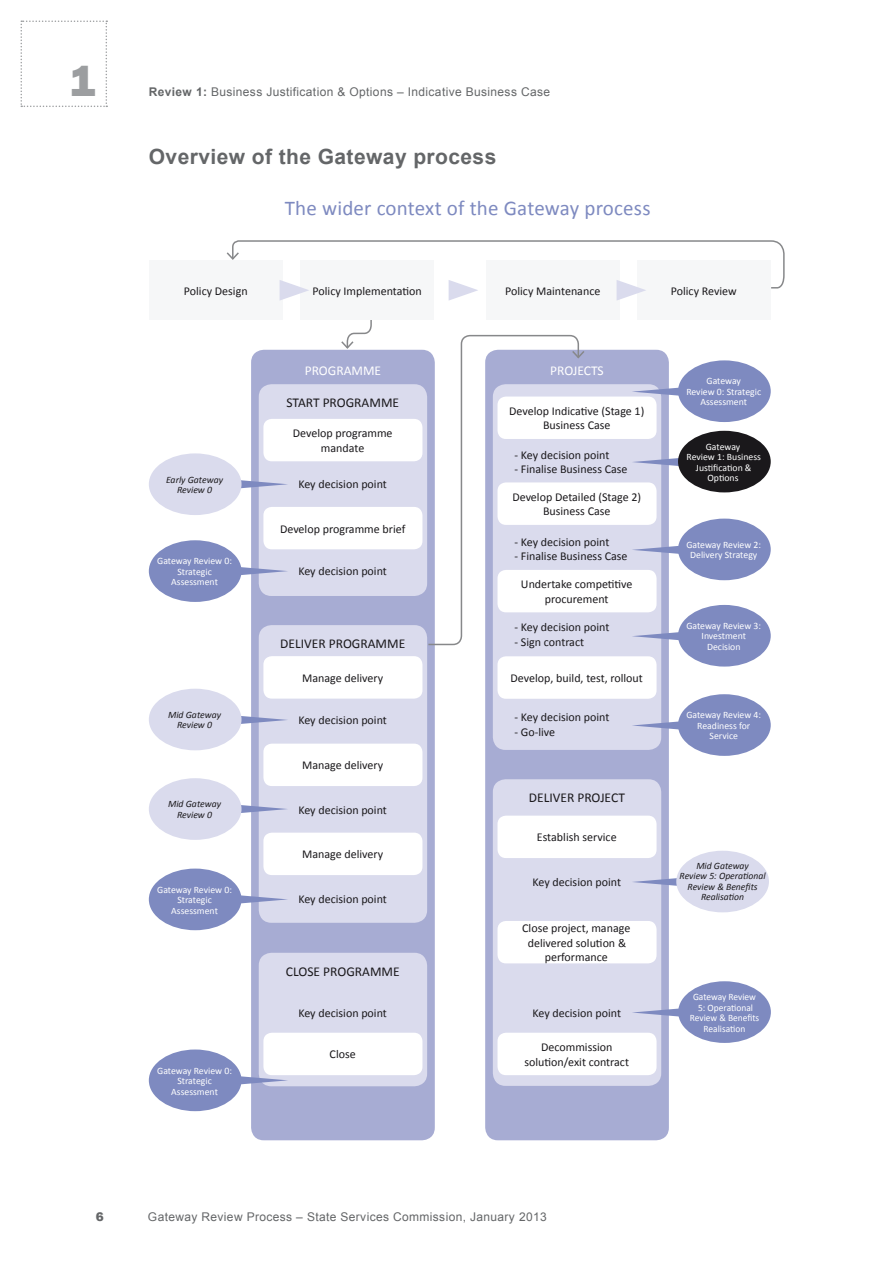
<style>
.page{position:relative;width:893px;height:1263px;background:#fff}
.page>*{position:absolute;margin:0;border:0;box-sizing:border-box;transform-origin:0 0}
.t1{font:800 45px "Franklin Gothic";color:#9c9ea0}
.t2{font:21px "Calibri";letter-spacing:.01em;color:#7e8ac0}
.t3{font:700 21px "Arial";letter-spacing:.02em;color:#646668}
.t4{font:13.5px "Calibri";color:#1a181b}
.t5{font:13.5px "Calibri";color:#fff}
.t6{font:12px/14.4px "Calibri";color:#1a181b;text-align:center}
.t7{font:12px "Arial";letter-spacing:.03em;color:#646668}
.t8{font:900 12px "Arial";color:#646668}
.t9{font:9.75px/10.5px "Calibri";color:#fff;text-align:center}
.t10{font:italic 9.75px/10.5px "Calibri";color:#1a181b;text-align:center}
.s1{font-weight:700}
</style>
<div class="page">
<svg style="left:21px;top:21px;width:86px;height:86px"></svg>
<svg style="left:340px;top:320px;width:33px;height:30px"></svg>
<div style="left:149px;top:260px;width:134px;height:60px;background:#f6f7f8"></div>
<div style="left:300px;top:260px;width:134px;height:60px;background:#f6f7f8"></div>
<div style="left:486px;top:260px;width:134px;height:60px;background:#f6f7f8"></div>
<div style="left:251px;top:350px;width:184px;height:790px;background:#a7acd3;border-radius:13px"></div>
<div style="left:259px;top:384px;width:168px;height:212px;background:#dadbed;border-radius:13px"></div>
<div style="left:259px;top:625px;width:168px;height:298px;background:#dadbed;border-radius:13px"></div>
<div style="left:259px;top:953px;width:168px;height:133px;background:#dadbed;border-radius:13px"></div>
<div style="left:263px;top:419px;width:159px;height:42px;background:#fff;border-radius:9px"></div>
<div style="left:263px;top:507px;width:159px;height:42px;background:#fff;border-radius:9px"></div>
<div style="left:263px;top:656px;width:159px;height:43px;background:#fff;border-radius:9px"></div>
<div style="left:263px;top:744px;width:159px;height:42px;background:#fff;border-radius:9px"></div>
<div style="left:263px;top:833px;width:159px;height:42px;background:#fff;border-radius:9px"></div>
<div style="left:263px;top:1033px;width:159px;height:42px;background:#fff;border-radius:9px"></div>
<div style="left:485px;top:350px;width:184px;height:790px;background:#a7acd3;border-radius:13px"></div>
<div style="left:493px;top:384px;width:168px;height:366px;background:#dadbed;border-radius:13px"></div>
<div style="left:493px;top:779px;width:168px;height:307px;background:#dadbed;border-radius:13px"></div>
<div style="left:497px;top:396px;width:160px;height:43px;background:#fff;border-radius:9px"></div>
<div style="left:497px;top:482px;width:160px;height:43px;background:#fff;border-radius:9px"></div>
<div style="left:497px;top:570px;width:160px;height:42px;background:#fff;border-radius:9px"></div>
<div style="left:497px;top:656px;width:160px;height:43px;background:#fff;border-radius:9px"></div>
<div style="left:497px;top:816px;width:160px;height:42px;background:#fff;border-radius:9px"></div>
<div style="left:497px;top:1033px;width:160px;height:42px;background:#fff;border-radius:9px"></div>
<div style="left:497px;top:921px;width:160px;height:42px;background:#fff;border-radius:9px"></div>
<div style="left:637px;top:260px;width:134px;height:60px;background:#f6f7f8"></div>
<svg style="left:632px;top:387px;width:46px;height:9px"></svg>
<div style="left:678px;top:360px;width:93px;height:62px;background:#7e8ac0;border-radius:50%"></div>
<svg style="left:633px;top:458px;width:45px;height:8px"></svg>
<div style="left:678px;top:431px;width:93px;height:61px;background:#1a181b;border-radius:50%"></div>
<svg style="left:632px;top:545px;width:46px;height:9px"></svg>
<div style="left:678px;top:519px;width:93px;height:61px;background:#7e8ac0;border-radius:50%"></div>
<svg style="left:632px;top:632px;width:47px;height:9px"></svg>
<div style="left:678px;top:605px;width:93px;height:61px;background:#7e8ac0;border-radius:50%"></div>
<svg style="left:632px;top:1008px;width:46px;height:9px"></svg>
<svg style="left:632px;top:721px;width:46px;height:9px"></svg>
<div style="left:678px;top:694px;width:93px;height:62px;background:#7e8ac0;border-radius:50%"></div>
<svg style="left:633px;top:877px;width:43px;height:9px"></svg>
<svg style="left:242px;top:480px;width:46px;height:9px"></svg>
<div style="left:149px;top:453px;width:93px;height:62px;background:#dadbed;border-radius:50%"></div>
<div style="left:149px;top:540px;width:93px;height:62px;background:#7e8ac0;border-radius:50%"></div>
<div style="left:149px;top:868px;width:93px;height:62px;background:#7e8ac0;border-radius:50%"></div>
<div style="left:149px;top:1049px;width:93px;height:62px;background:#7e8ac0;border-radius:50%"></div>
<svg style="left:241px;top:567px;width:47px;height:9px"></svg>
<svg style="left:242px;top:715px;width:45px;height:9px"></svg>
<svg style="left:242px;top:804px;width:45px;height:9px"></svg>
<svg style="left:241px;top:895px;width:47px;height:9px"></svg>
<svg style="left:241px;top:1076px;width:47px;height:9px"></svg>
<svg style="left:427px;top:334px;width:153px;height:312px"></svg>
<svg style="left:571px;top:349px;width:15px;height:11px"></svg>
<svg style="left:226px;top:240px;width:559px;height:61px"></svg>
<div style="left:149px;top:689px;width:93px;height:61px;background:#dadbed;border-radius:50%"></div>
<div style="left:149px;top:778px;width:93px;height:62px;background:#dadbed;border-radius:50%"></div>
<div style="left:678px;top:981px;width:93px;height:62px;background:#7e8ac0;border-radius:50%"></div>
<div style="left:676px;top:851px;width:93px;height:61px;background:#dadbed;border-radius:50%"></div>
<h1 class="t1" style="left:69px;top:51px;width:28px">1</h1>
<p class="t7" style="left:149px;top:85px;width:403px"><span class="s1">Review 1:</span> Business Justification &amp; Options – Indicative Business Case</p>
<h2 class="t3" style="left:149px;top:143px;width:349px">Overview of the Gateway process</h2>
<h2 class="t2" style="left:285px;top:195px;width:367px">The wider context of the Gateway process</h2>
<p class="t6" style="left:184px;top:284px;width:65px">Policy Design</p>
<p class="t6" style="left:313px;top:284px;width:111px">Policy Implementation</p>
<p class="t6" style="left:505px;top:284px;width:97px">Policy Maintenance</p>
<p class="t6" style="left:671px;top:284px;width:67px">Policy Review</p>
<p class="t10" style="left:166px;top:474px;width:59px">Early Gateway<br>Review 0</p>
<p class="t9" style="left:157px;top:556px;width:76px">Gateway Review 0:<br>Strategic<br>Assessment</p>
<p class="t10" style="left:168px;top:709px;width:55px">Mid Gateway<br>Review 0</p>
<p class="t10" style="left:168px;top:798px;width:55px">Mid Gateway<br>Review 0</p>
<p class="t9" style="left:157px;top:884px;width:76px">Gateway Review 0:<br>Strategic<br>Assessment</p>
<p class="t9" style="left:157px;top:1065px;width:76px">Gateway Review 0:<br>Strategic<br>Assessment</p>
<p class="t5" style="left:305px;top:362px;width:78px">PROGRAMME</p>
<p class="t4" style="left:286px;top:394px;width:114px">START PROGRAMME</p>
<p class="t6" style="left:293px;top:426px;width:101px">Develop programme mandate</p>
<p class="t6" style="left:298px;top:477px;width:90px">Key decision point</p>
<p class="t6" style="left:280px;top:521px;width:127px">Develop programme brief</p>
<p class="t6" style="left:298px;top:564px;width:90px">Key decision point</p>
<p class="t4" style="left:280px;top:635px;width:127px">DELIVER PROGRAMME</p>
<p class="t6" style="left:302px;top:671px;width:83px">Manage delivery</p>
<p class="t6" style="left:298px;top:713px;width:90px">Key decision point</p>
<p class="t6" style="left:302px;top:758px;width:83px">Manage delivery</p>
<p class="t6" style="left:298px;top:802px;width:90px">Key decision point</p>
<p class="t6" style="left:302px;top:847px;width:83px">Manage delivery</p>
<p class="t6" style="left:298px;top:892px;width:90px">Key decision point</p>
<p class="t4" style="left:286px;top:963px;width:115px">CLOSE PROGRAMME</p>
<p class="t6" style="left:298px;top:1005px;width:90px">Key decision point</p>
<p class="t6" style="left:330px;top:1047px;width:28px">Close</p>
<p class="t5" style="left:550px;top:362px;width:55px">PROJECTS</p>
<p class="t6" style="left:509px;top:405px;width:137px">Develop Indicative (Stage 1)<br>Business Case</p>
<p class="t6" style="left:514px;top:447px;width:96px">- Key decision point</p>
<p class="t6" style="left:514px;top:462px;width:115px">- Finalise Business Case</p>
<p class="t6" style="left:512px;top:491px;width:130px">Develop Detailed (Stage 2)<br>Business Case</p>
<p class="t6" style="left:514px;top:535px;width:96px">- Key decision point</p>
<p class="t6" style="left:514px;top:549px;width:115px">- Finalise Business Case</p>
<p class="t6" style="left:521px;top:578px;width:113px">Undertake competitive procurement</p>
<p class="t6" style="left:514px;top:620px;width:96px">- Key decision point</p>
<p class="t6" style="left:514px;top:635px;width:71px">- Sign contract</p>
<p class="t6" style="left:511px;top:671px;width:134px">Develop, build, test, rollout</p>
<p class="t6" style="left:514px;top:710px;width:96px">- Key decision point</p>
<p class="t6" style="left:514px;top:724px;width:42px">- Go-live</p>
<p class="t4" style="left:529px;top:789px;width:98px">DELIVER PROJECT</p>
<p class="t6" style="left:537px;top:830px;width:81px">Establish service</p>
<p class="t6" style="left:532px;top:875px;width:90px">Key decision point</p>
<p class="t6" style="left:522px;top:921px;width:110px">Close project, manage delivered solution &amp; performance</p>
<p class="t6" style="left:532px;top:1005px;width:90px">Key decision point</p>
<p class="t6" style="left:524px;top:1040px;width:106px">Decommission solution/exit contract</p>
<p class="t9" style="left:686px;top:376px;width:76px">Gateway<br>Review 0: Strategic<br>Assessment</p>
<p class="t9" style="left:687px;top:441px;width:76px">Gateway<br>Review 1: Business<br>Justification &amp;<br>Options</p>
<p class="t9" style="left:686px;top:540px;width:76px">Gateway Review 2:<br>Delivery Strategy</p>
<p class="t9" style="left:686px;top:620px;width:76px">Gateway Review 3:<br>Investment<br>Decision</p>
<p class="t9" style="left:686px;top:710px;width:76px">Gateway Review 4:<br>Readiness for<br>Service</p>
<p class="t10" style="left:680px;top:860px;width:88px">Mid Gateway<br>Review 5: Operational<br>Review &amp; Benefits<br>Realisation</p>
<p class="t9" style="left:690px;top:991px;width:71px">Gateway Review<br>5: Operational<br>Review &amp; Benefits<br>Realisation</p>
<p class="t8" style="left:96px;top:1208px;width:10px">6</p>
<p class="t7" style="left:148px;top:1210px;width:400px">Gateway Review Process – State Services Commission, January 2013</p>
</div>
